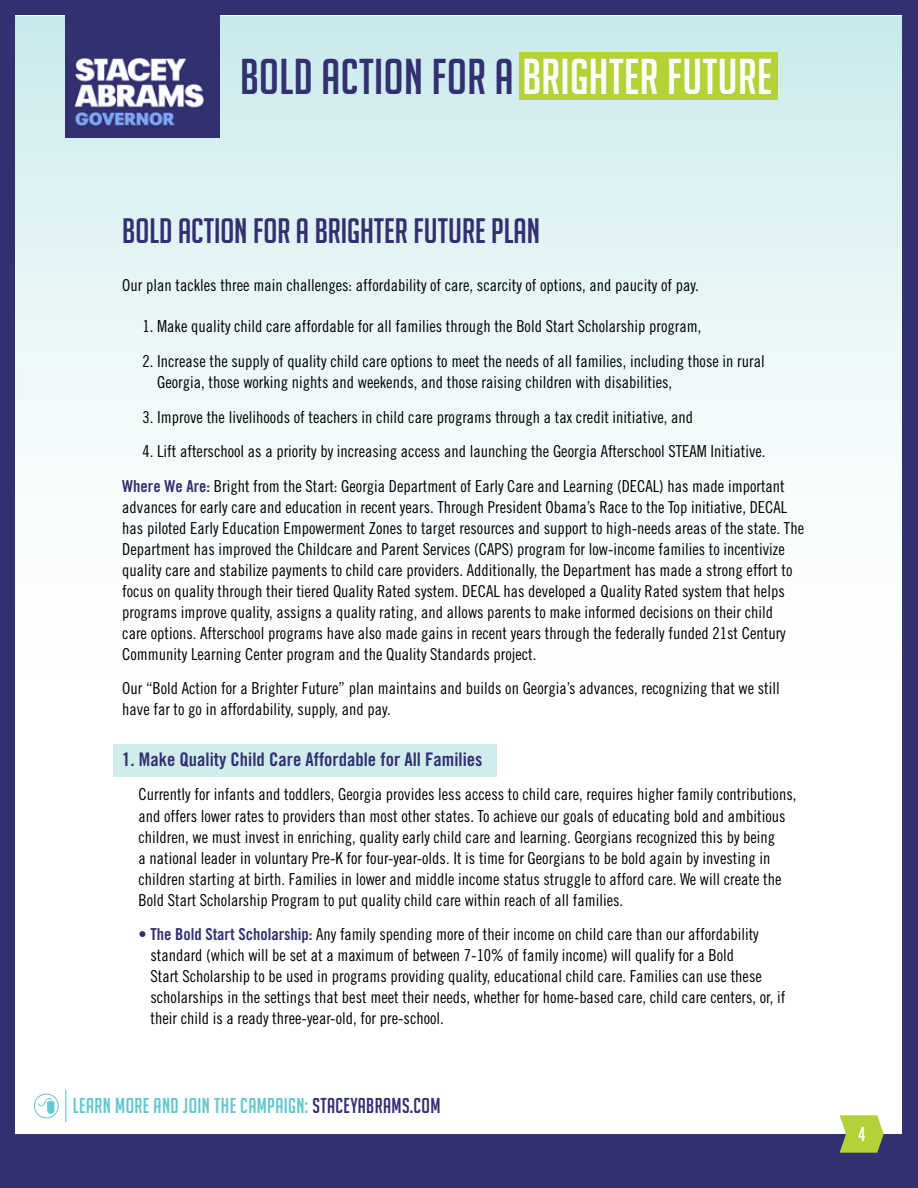
<style>
.page{position:relative;width:918px;height:1188px;background:#323070}
.page>*{position:absolute;margin:0;border:0;box-sizing:border-box;transform-origin:0 0}
.t1{font:49.05px "Big Noodle Titling";letter-spacing:.01em;color:#323070}
.t2{font:34.5px "Big Noodle Titling";color:#323070}
.t3{font:21px "Big Noodle Titling";letter-spacing:.02em;color:#62c7ce}
.t4{font:19.8px "Big Noodle Titling";color:#fff}
.t5{font:18.75px "Trade Gothic LT Std Bd Cn 20";color:#323070}
.t6{font:16.5px/21px "Trade Gothic LT Std Cn 18";color:#000}
.s1{color:#fff}
.s2{font-family:"Trade Gothic LT Std Bd Cn 20";color:#323070}
.s3{color:#323070}
</style>
<div class="page">
<div style="left:16px;top:16px;width:886px;height:1118px;background:#fff"></div>
<div style="left:16px;top:16px;width:886px;height:690px;background:linear-gradient(to bottom,#ceebee,#fff)"></div>
<svg style="left:840px;top:1115px;width:44px;height:38px;background:#aec849"></svg>
<svg style="left:34px;top:1094px;width:25px;height:24px"></svg>
<hr style="left:65px;top:1090px;width:1px;height:32px;background:#62c7ce">
<img style="left:66px;top:16px;width:154px;height:122px">
<div style="left:519px;top:52px;width:259px;height:48px;background:#b3d235"></div>
<div style="left:113px;top:744px;width:384px;height:33px;background:#d0eced"></div>
<h1 class="t1" style="left:240px;top:50px;width:534px">BOLD ACTION FOR A <span class="s1">BRIGHTER FUTURE</span></h1>
<h2 class="t2" style="left:122px;top:212px;width:419px">BOLD ACTION FOR A BRIGHTER FUTURE PLAN</h2>
<p class="t6" style="left:122px;top:275px;width:578px">Our plan tackles three main challenges: affordability of care, scarcity of options, and paucity of pay.</p>
<p class="t6" style="left:143px;top:316px;width:560px">1. Make quality child care affordable for all families through the Bold Start Scholarship program,</p>
<p class="t6" style="left:157px;top:350px;width:609px;text-indent:-15px">2. Increase the supply of quality child care options to meet the needs of all families, including those in rural<br>Georgia, those working nights and weekends, and those raising children with disabilities,</p>
<p class="t6" style="left:143px;top:406px;width:552px">3. Improve the livelihoods of teachers in child care programs through a tax credit initiative, and</p>
<p class="t6" style="left:122px;top:434px;width:664px;line-height:34.5px;text-align:center">4. Lift afterschool as a priority by increasing access and launching the Georgia Afterschool STEAM Initiative.<br><span class="s2">Where We Are:</span> Bright from the Start: Georgia Department of Early Care and Learning (DECAL) has made important</p>
<p class="t6" style="left:122px;top:496px;width:683px">advances for early care and education in recent years. Through President Obama’s Race to the Top initiative, DECAL has piloted Early Education Empowerment Zones to target resources and support to high-needs areas of the state. The Department has improved the Childcare and Parent Services (CAPS) program for low-income families to incentivize quality care and stabilize payments to child care providers. Additionally, the Department has made a strong effort to focus on quality through their tiered Quality Rated system. DECAL has developed a Quality Rated system that helps programs improve quality, assigns a quality rating, and allows parents to make informed decisions on their child<br>care options. Afterschool programs have also made gains in recent years through the federally funded 21st Century Community Learning Center program and the Quality Standards project.</p>
<p class="t6" style="left:122px;top:677px;width:659px">Our “Bold Action for a Brighter Future” plan maintains and builds on Georgia’s advances, recognizing that we still have far to go in affordability, supply, and pay.</p>
<p class="t5" style="left:122px;top:748px;width:362px">1. Make Quality Child Care Affordable for All Families</p>
<p class="t6" style="left:139px;top:784px;width:659px">Currently for infants and toddlers, Georgia provides less access to child care, requires higher family contributions, and offers lower rates to providers than most other states. To achieve our goals of educating bold and ambitious children, we must invest in enriching, quality early child care and learning. Georgians recognized this by being<br>a national leader in voluntary Pre-K for four-year-olds. It is time for Georgians to be bold again by investing in children starting at birth. Families in lower and middle income status struggle to afford care. We will create the Bold Start Scholarship Program to put quality child care within reach of all families.</p>
<p class="t6" style="left:150px;top:923px;width:637px;text-indent:-12px"><span class="s2">• The Bold Start Scholarship:</span> Any family spending more of their income on child care than our affordability standard (which will be set at a maximum of between 7-10% of family income) will qualify for a Bold<br>Start Scholarship to be used in programs providing quality, educational child care. Families can use these scholarships in the settings that best meet their needs, whether for home-based care, child care centers, or, if their child is a ready three-year-old, for pre-school.</p>
<p class="t3" style="left:73px;top:1094px;width:369px">LEARN MORE AND JOIN THE CAMPAIGN: <span class="s3">STACEYABRAMS.COM</span></p>
<p class="t4" style="left:858px;top:1123px;width:9px">4</p>
</div>
